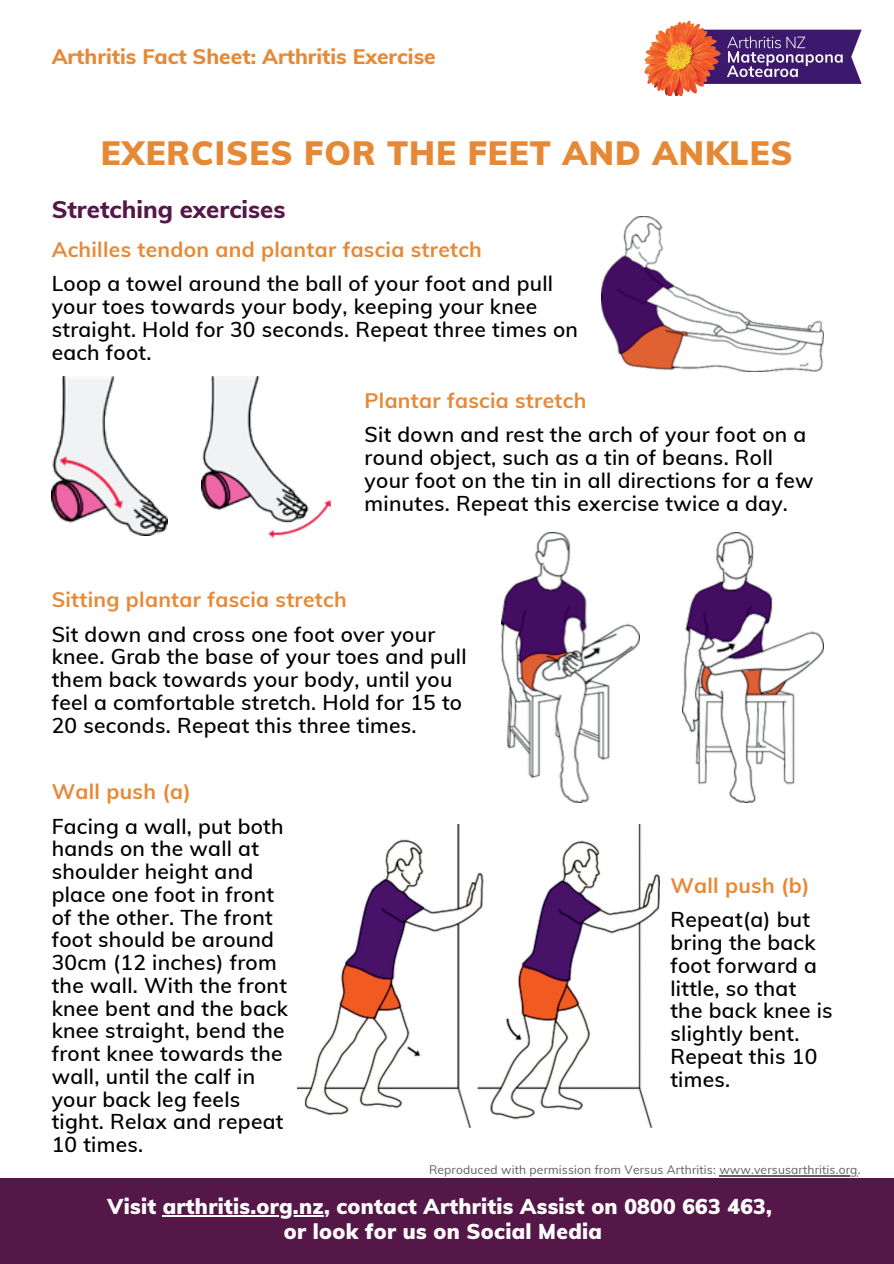
<style>
.page{position:relative;width:894px;height:1264px;background:#fff}
.page>*{position:absolute;margin:0;border:0;box-sizing:border-box;transform-origin:0 0}
.t1{font:900 33px "Muli";letter-spacing:.03em;color:#e68937}
.t2{font:800 24px "Muli";color:#551748}
.t3{font:600 21px/22.8px "Muli";letter-spacing:.015em;color:#000}
.t4{font:700 21px "Muli";letter-spacing:.015em;color:#e68937}
.t5{font:900 21px "Muli";letter-spacing:.015em;color:#fff}
.t6{font:800 21px "Muli";color:#e68937}
.t7{font:12px "Muli";letter-spacing:.015em;color:#5e5e5e}
</style>
<div class="page">
<img style="left:644px;top:21px;width:218px;height:75px">
<div style="left:0;top:1178px;width:893px;height:85px;background:#551748"></div>
<img style="left:601px;top:216px;width:222px;height:156px">
<img style="left:52px;top:376px;width:116px;height:159px">
<img style="left:201px;top:376px;width:129px;height:161px">
<img style="left:501px;top:532px;width:138px;height:270px">
<img style="left:682px;top:532px;width:140px;height:270px">
<img style="left:298px;top:824px;width:361px;height:303px">
<hr style="left:163px;top:1215px;width:161px;height:1px;background:#fff">
<hr style="left:719px;top:1174px;width:138px;height:1px;background:#5e5e5e">
<p class="t6" style="left:52px;top:43px;width:385px">Arthritis Fact Sheet: Arthritis Exercise</p>
<h3 class="t1" style="left:101px;top:132px;width:693px">EXERCISES FOR THE FEET AND ANKLES</h3>
<h3 class="t2" style="left:52px;top:193px;width:235px">Stretching exercises</h3>
<p class="t4" style="left:52px;top:236px;width:431px">Achilles tendon and plantar fascia stretch</p>
<p class="t3" style="left:52px;top:272px;width:527px">Loop a towel around the ball of your foot and pull your toes towards your body, keeping your knee straight. Hold for 30 seconds. Repeat three times on each foot.</p>
<h3 class="t4" style="left:364px;top:387px;width:223px">Plantar fascia stretch</h3>
<h3 class="t3" style="left:364px;top:423px;width:450px">Sit down and rest the arch of your foot on a round object, such as a tin of beans. Roll your foot on the tin in all directions for a few minutes. Repeat this exercise twice a day.</h3>
<h3 class="t4" style="left:52px;top:586px;width:296px">Sitting plantar fascia stretch</h3>
<h3 class="t3" style="left:52px;top:622px;width:416px">Sit down and cross one foot over your knee. Grab the base of your toes and pull them back towards your body, until you feel a comfortable stretch. Hold for 15 to 20 seconds. Repeat this three times.</h3>
<p class="t4" style="left:52px;top:778px;width:141px">Wall push (a)</p>
<h3 class="t3" style="left:52px;top:814px;width:238px">Facing a wall, put both hands on the wall at shoulder height and place one foot in front of the other. The front foot should be around<br>30cm (12 inches) from the wall. With the front knee bent and the back knee straight, bend the front knee towards the wall, until the calf in your back leg feels tight. Relax and repeat<br>10 times.</h3>
<h3 class="t4" style="left:670px;top:872px;width:141px">Wall push (b)</h3>
<p class="t3" style="left:670px;top:908px;width:164px">Repeat(a) but bring the back foot forward a little, so that the back knee is slightly bent.<br>Repeat this 10 times.</p>
<p class="t7" style="left:429px;top:1161px;width:433px">Reproduced with permission from Versus Arthritis: www.versusarthritis.org.</p>
<h3 class="t5" style="left:108px;top:1193px;width:665px">Visit arthritis.org.nz, contact Arthritis Assist on 0800 663 463,</h3>
<p class="t5" style="left:284px;top:1217px;width:319px">or look for us on Social Media</p>
</div>
